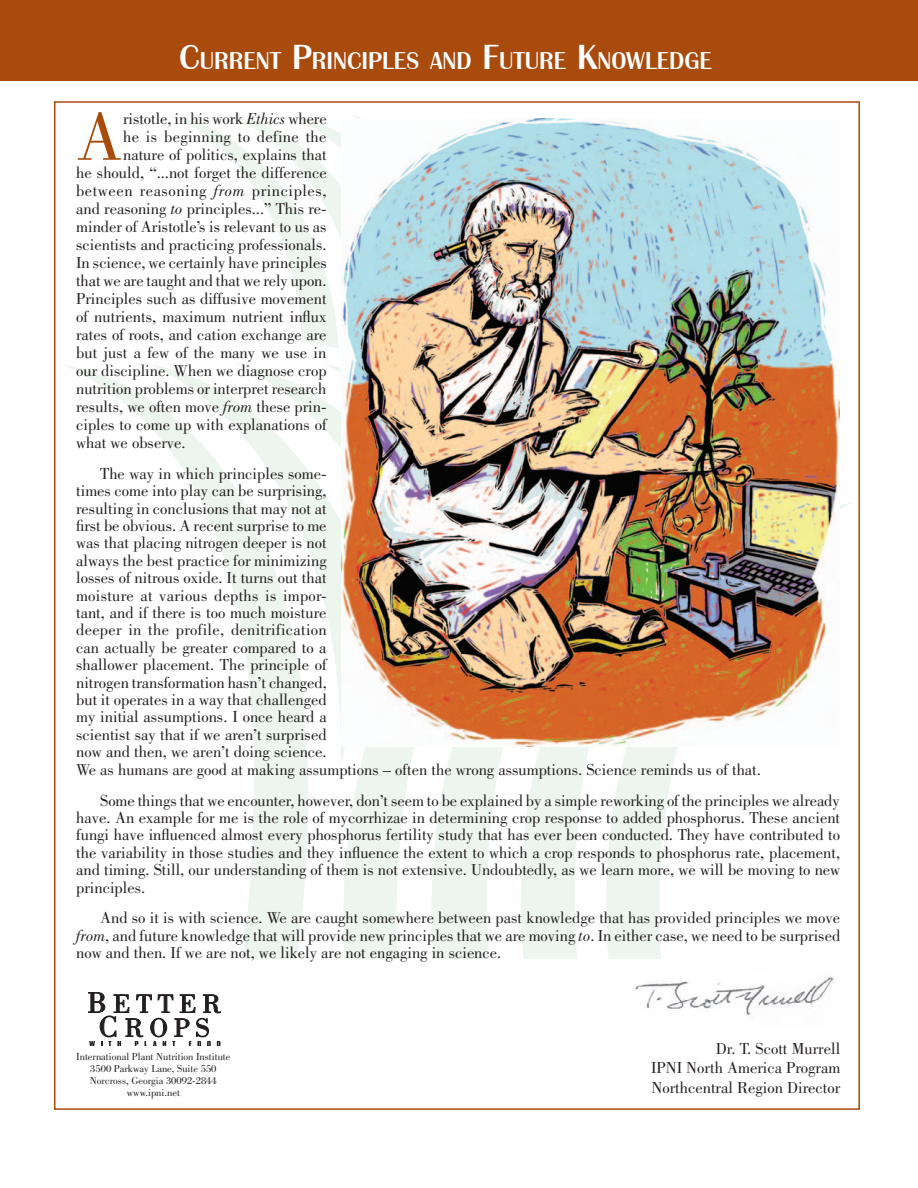
<style>
.page{position:relative;width:918px;height:1188px;background:#fff}
.page>*{position:absolute;margin:0;border:0;box-sizing:border-box;transform-origin:0 0}
.t1{font:70.35px "Bodoni";color:#a84b0d}
.t2{font:500 25.2px "Britannic T";color:#fff}
.t3{font:16.5px/17.4px "Bodoni";color:#231f20;text-align:justify}
.t4{font:16.5px "Bodoni";letter-spacing:.035em;color:#231f20}
.t5{font:16.5px "Bodoni";letter-spacing:.02em;color:#231f20}
.t6{font:10.5px/12px "Bodoni";color:#231f20;text-align:center}
.s1{font-size:36px}
.s2{font-style:italic}
</style>
<div class="page">
<svg style="left:65px;top:365px;width:243px;height:594px"></svg>
<svg style="left:176px;top:116px;width:184px;height:232px"></svg>
<svg style="left:149px;top:365px;width:192px;height:401px"></svg>
<svg style="left:325px;top:502px;width:80px;height:457px;fill:#edf5ef"></svg>
<svg style="left:405px;top:747px;width:84px;height:212px;fill:#edf5ef"></svg>
<svg style="left:489px;top:746px;width:91px;height:213px;fill:#edf5ef"></svg>
<svg style="left:580px;top:503px;width:271px;height:456px"></svg>
<div style="left:0;top:0;width:918px;height:81px;background:#a84b0d"></div>
<svg style="left:88px;top:992px;width:133px;height:54px"></svg>
<img style="left:635px;top:976px;width:199px;height:39px">
<img style="left:341px;top:118px;width:499px;height:628px">
<h2 class="t2" style="left:179px;top:46px;width:534px"><span class="s1">C</span>URRENT <span class="s1">P</span>RINCIPLES AND <span class="s1">F</span>UTURE <span class="s1">K</span>NOWLEDGE</h2>
<h1 class="t1" style="left:76px;top:97px;width:48px">A</h1>
<p class="t3" style="left:123px;top:110px;width:205px">ristotle, in his work <span class="s2">Ethics</span> where</p>
<p class="t5" style="left:123px;top:127px;width:205px">he is beginning to define the</p>
<p class="t3" style="left:123px;top:146px;width:205px">nature of politics, explains that</p>
<p class="t3" style="left:76px;top:164px;width:252px">he should, “...not forget the difference</p>
<p class="t4" style="left:76px;top:181px;width:252px">between reasoning <span class="s2">from</span> principles,</p>
<p class="t3" style="left:76px;top:200px;width:252px">and reasoning <span class="s2">to</span> principles...” This re-</p>
<p class="t3" style="left:76px;top:218px;width:252px">minder of Aristotle’s is relevant to us as</p>
<p class="t3" style="left:76px;top:236px;width:252px">scientists and practicing professionals.</p>
<p class="t3" style="left:76px;top:254px;width:252px">In science, we certainly have principles</p>
<p class="t3" style="left:76px;top:272px;width:252px">that we are taught and that we rely upon.</p>
<p class="t3" style="left:76px;top:290px;width:252px">Principles such as diffusive movement</p>
<p class="t3" style="left:76px;top:308px;width:252px">of nutrients, maximum nutrient influx</p>
<p class="t3" style="left:76px;top:326px;width:252px">rates of roots, and cation exchange are</p>
<p class="t3" style="left:76px;top:344px;width:252px">but just a few of the many we use in</p>
<p class="t3" style="left:76px;top:362px;width:252px">our discipline. When we diagnose crop</p>
<p class="t3" style="left:76px;top:380px;width:252px">nutrition problems or interpret research</p>
<p class="t3" style="left:76px;top:398px;width:252px">results, we often move <span class="s2">from</span> these prin-</p>
<p class="t3" style="left:76px;top:416px;width:252px">ciples to come up with explanations of</p>
<p class="t3" style="left:76px;top:434px;width:111px">what we observe.</p>
<p class="t3" style="left:76px;top:465px;width:686px;text-align:left;text-indent:24px">The way in which principles some-<br>times come into play can be surprising,<br>resulting in conclusions that may not at<br>first be obvious. A recent surprise to me<br>was that placing nitrogen deeper is not<br>always the best practice for minimizing<br>losses of nitrous oxide. It turns out that<br>moisture at various depths is impor-<br>tant, and if there is too much moisture<br>deeper in the profile, denitrification<br>can actually be greater compared to a<br>shallower placement. The principle of<br>nitrogen transformation hasn’t changed,<br>but it operates in a way that challenged<br>my initial assumptions. I once heard a<br>scientist say that if we aren’t surprised<br>now and then, we aren’t doing science.<br>We as humans are good at making assumptions – often the wrong assumptions. Science reminds us of that.</p>
<p class="t3" style="left:76px;top:791px;width:766px;text-indent:24px">Some things that we encounter, however, don’t seem to be explained by a simple reworking of the principles we already have. An example for me is the role of mycorrhizae in determining crop response to added phosphorus. These ancient fungi have influenced almost every phosphorus fertility study that has ever been conducted. They have contributed to the variability in those studies and they influence the extent to which a crop responds to phosphorus rate, placement, and timing. Still, our understanding of them is not extensive. Undoubtedly, as we learn more, we will be moving to new principles.</p>
<p class="t3" style="left:76px;top:909px;width:766px;text-indent:24px">And so it is with science. We are caught somewhere between past knowledge that has provided principles we move <span class="s2">from</span>, and future knowledge that will provide new principles that we are moving <span class="s2">to</span>. In either case, we need to be surprised now and then. If we are not, we likely are not engaging in science.</p>
<p class="t6" style="left:76px;top:1051px;width:156px">International Plant Nutrition Institute<br>3500 Parkway Lane, Suite 550<br>Norcross, Georgia 30092-2844 www.ipni.net</p>
<p class="t3" style="left:651px;top:1039px;width:191px;line-height:19.5px;text-indent:65px">Dr. T. Scott Murrell IPNI North America Program Northcentral Region Director</p>
</div>
